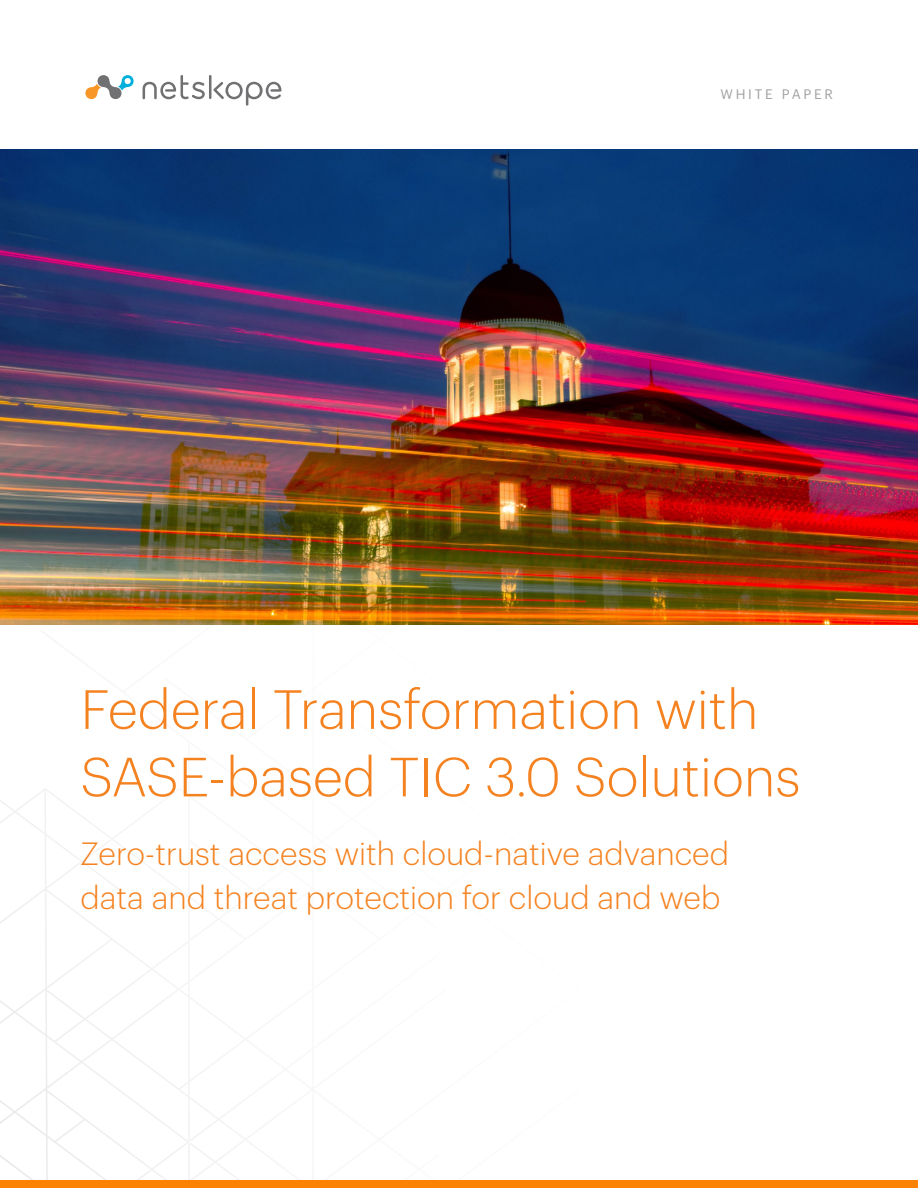
<style>
.page{position:relative;width:918px;height:1188px;background:#fff}
.page>*{position:absolute;margin:0;border:0;box-sizing:border-box;transform-origin:0 0}
.t1{font:300 54px/67.5px "Graphik";color:#f58220}
.t2{font:300 31.5px/43.5px "Graphik";color:#f58220}
.t3{font:13.5px "Graphik";letter-spacing:.205em;color:#717073}
</style>
<div class="page">
<svg style="left:0;top:624px;width:782px;height:557px"></svg>
<img style="left:0;top:149px;width:918px;height:475px">
<svg style="left:85px;top:75px;width:49px;height:25px"></svg>
<hr style="left:209px;top:75px;width:2px;height:24px;background:#717073">
<svg style="left:143px;top:75px;width:62px;height:24px"></svg>
<svg style="left:213px;top:82px;width:68px;height:24px"></svg>
<div style="left:0;top:1181px;width:918px;height:7px;background:#fd8204"></div>
<p class="t3" style="left:720px;top:84px;width:114px">WHITE PAPER</p>
<h1 class="t1" style="left:81px;top:671px;width:721px">Federal Transformation with<br>SASE-based TIC 3.0 Solutions</h1>
<p class="t2" style="left:81px;top:830px;width:650px">Zero-trust access with cloud-native advanced data and threat protection for cloud and web</p>
</div>
